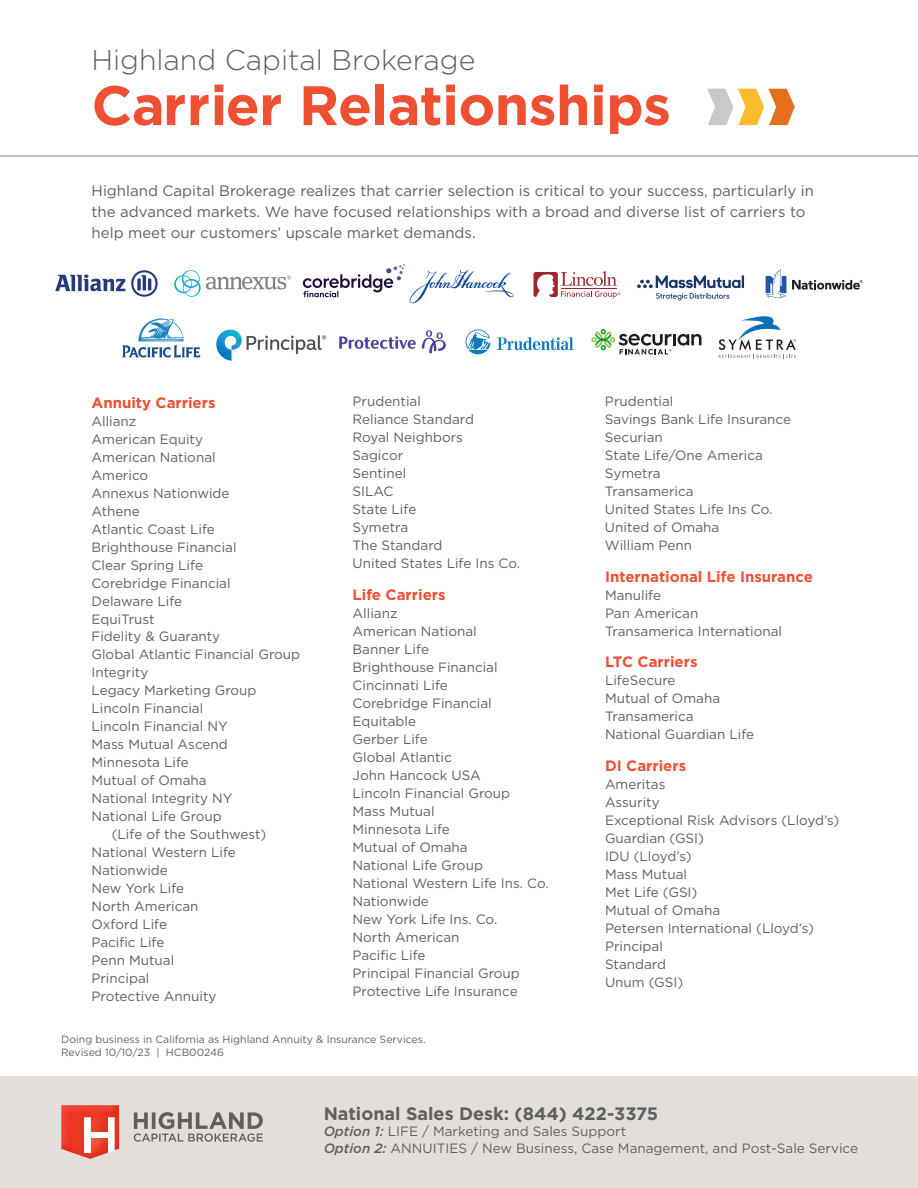
<style>
.page{position:relative;width:918px;height:1188px;background:#fff}
.page>*{position:absolute;margin:0;border:0;box-sizing:border-box;transform-origin:0 0}
.t1{font:700 55.5px "Gotham";letter-spacing:-.01em;color:#ef5032}
.t2{font:300 28.5px "Gotham";color:#5f5f62}
.t3{font:700 18px "Gotham";color:#5f5f62}
.t4{font:15px/21px "Gotham";color:#5f5f62}
.t5{font:700 15px "Gotham";color:#ef5032}
.t6{font:13.5px/18px "Gotham";color:#5f5f62}
.t7{font:10.5px/13.5px "Gotham";color:#5f6062}
.s1{font-weight:500;font-style:italic}
</style>
<div class="page">
<div style="left:0;top:1077px;width:918px;height:111px;background:#e2dfdb"></div>
<svg style="left:707px;top:89px;width:88px;height:36px"></svg>
<hr style="left:0;top:156px;width:918px;height:1px;background:#7e8083">
<svg style="left:637px;top:275px;width:107px;height:26px"></svg>
<svg style="left:122px;top:318px;width:78px;height:40px"></svg>
<svg style="left:422px;top:330px;width:24px;height:23px"></svg>
<svg style="left:339px;top:336px;width:77px;height:13px"></svg>
<svg style="left:719px;top:316px;width:77px;height:43px"></svg>
<div style="left:55px;top:1104px;width:66px;height:59px;background:#231f20;opacity:.09"></div>
<svg style="left:134px;top:1112px;width:129px;height:30px"></svg>
<svg style="left:174px;top:270px;width:117px;height:27px"></svg>
<svg style="left:303px;top:264px;width:211px;height:39px"></svg>
<svg style="left:55px;top:274px;width:70px;height:17px"></svg>
<svg style="left:131px;top:270px;width:27px;height:27px"></svg>
<svg style="left:591px;top:329px;width:111px;height:26px"></svg>
<svg style="left:216px;top:330px;width:110px;height:31px"></svg>
<svg style="left:533px;top:271px;width:87px;height:27px"></svg>
<svg style="left:792px;top:280px;width:71px;height:10px"></svg>
<svg style="left:766px;top:269px;width:20px;height:29px"></svg>
<svg style="left:497px;top:337px;width:77px;height:13px"></svg>
<svg style="left:466px;top:330px;width:24px;height:24px"></svg>
<h2 class="t2" style="left:92px;top:41px;width:385px">Highland Capital Brokerage</h2>
<h1 class="t1" style="left:92px;top:69px;width:581px">Carrier Relationships</h1>
<p class="t4" style="left:92px;top:180px;width:724px">Highland Capital Brokerage realizes that carrier selection is critical to your success, particularly in the advanced markets. We have focused relationships with a broad and diverse list of carriers to help meet our customers’ upscale market demands.</p>
<p class="t5" style="left:92px;top:392px;width:126px">Annuity Carriers</p>
<p class="t6" style="left:92px;top:411px;width:46px">Allianz</p>
<p class="t6" style="left:92px;top:429px;width:113px">American Equity</p>
<p class="t6" style="left:92px;top:447px;width:126px">American National</p>
<p class="t6" style="left:92px;top:465px;width:58px">Americo</p>
<p class="t6" style="left:92px;top:483px;width:140px">Annexus Nationwide</p>
<p class="t6" style="left:92px;top:501px;width:50px">Athene</p>
<p class="t6" style="left:92px;top:519px;width:125px">Atlantic Coast Life</p>
<p class="t6" style="left:92px;top:537px;width:147px">Brighthouse Financial</p>
<p class="t6" style="left:92px;top:555px;width:113px">Clear Spring Life</p>
<p class="t6" style="left:92px;top:573px;width:141px">Corebridge Financial</p>
<p class="t6" style="left:92px;top:591px;width:92px">Delaware Life</p>
<p class="t6" style="left:92px;top:609px;width:65px">EquiTrust</p>
<p class="t6" style="left:92px;top:627px;width:130px">Fidelity &amp; Guaranty</p>
<p class="t6" style="left:92px;top:645px;width:210px">Global Atlantic Financial Group</p>
<p class="t6" style="left:92px;top:663px;width:58px">Integrity</p>
<p class="t6" style="left:92px;top:681px;width:167px">Legacy Marketing Group</p>
<p class="t6" style="left:92px;top:699px;width:113px">Lincoln Financial</p>
<p class="t6" style="left:92px;top:717px;width:138px">Lincoln Financial NY</p>
<p class="t6" style="left:92px;top:735px;width:138px">Mass Mutual Ascend</p>
<p class="t6" style="left:92px;top:753px;width:99px">Minnesota Life</p>
<p class="t6" style="left:92px;top:771px;width:117px">Mutual of Omaha</p>
<p class="t6" style="left:92px;top:789px;width:143px">National Integrity NY</p>
<p class="t6" style="left:92px;top:807px;width:132px">National Life Group</p>
<p class="t6" style="left:112px;top:825px;width:156px">(Life of the Southwest)</p>
<p class="t6" style="left:92px;top:843px;width:146px">National Western Life</p>
<p class="t6" style="left:92px;top:861px;width:78px">Nationwide</p>
<p class="t6" style="left:92px;top:879px;width:94px">New York Life</p>
<p class="t6" style="left:92px;top:897px;width:109px">North American</p>
<p class="t6" style="left:92px;top:915px;width:77px">Oxford Life</p>
<p class="t6" style="left:92px;top:933px;width:74px">Pacific Life</p>
<p class="t6" style="left:92px;top:951px;width:84px">Penn Mutual</p>
<p class="t6" style="left:92px;top:969px;width:59px">Principal</p>
<p class="t6" style="left:92px;top:987px;width:127px">Protective Annuity</p>
<p class="t6" style="left:353px;top:392px;width:169px">Prudential<br>Reliance Standard<br>Royal Neighbors<br>Sagicor<br>Sentinel<br>SILAC<br>State Life<br>Symetra<br>The Standard<br>United States Life Ins Co.</p>
<p class="t5" style="left:353px;top:585px;width:95px">Life Carriers</p>
<p class="t6" style="left:353px;top:604px;width:198px">Allianz<br>American National<br>Banner Life<br>Brighthouse Financial<br>Cincinnati Life<br>Corebridge Financial<br>Equitable<br>Gerber Life<br>Global Atlantic<br>John Hancock USA<br>Lincoln Financial Group<br>Mass Mutual<br>Minnesota Life<br>Mutual of Omaha<br>National Life Group<br>National Western Life Ins. Co.<br>Nationwide<br>New York Life Ins. Co.<br>North American<br>Pacific Life<br>Principal Financial Group<br>Protective Life Insurance</p>
<p class="t7" style="left:61px;top:1032px;width:366px">Doing business in California as Highland Annuity &amp; Insurance Services.<br>Revised 10/10/23 | HCB00246</p>
<p class="t6" style="left:605px;top:392px;width:188px">Prudential<br>Savings Bank Life Insurance<br>Securian<br>State Life/One America<br>Symetra<br>Transamerica<br>United States Life Ins Co.<br>United of Omaha<br>William Penn</p>
<p class="t5" style="left:605px;top:567px;width:209px">International Life Insurance</p>
<p class="t6" style="left:605px;top:586px;width:179px">Manulife<br>Pan American<br>Transamerica International</p>
<p class="t5" style="left:605px;top:652px;width:94px">LTC Carriers</p>
<p class="t6" style="left:605px;top:671px;width:151px">LifeSecure<br>Mutual of Omaha<br>Transamerica<br>National Guardian Life</p>
<p class="t5" style="left:605px;top:756px;width:83px">DI Carriers</p>
<p class="t6" style="left:605px;top:775px;width:236px">Ameritas<br>Assurity<br>Exceptional Risk Advisors (Lloyd’s)<br>Guardian (GSI)<br>IDU (Lloyd’s)<br>Mass Mutual<br>Met Life (GSI)<br>Mutual of Omaha<br>Petersen International (Lloyd’s)<br>Principal<br>Standard<br>Unum (GSI)</p>
<h3 class="t3" style="left:324px;top:1102px;width:336px">National Sales Desk: (844) 422-3375</h3>
<p class="t6" style="left:324px;top:1123px;width:536px;line-height:16.5px"><span class="s1">Option 1:</span> LIFE / Marketing and Sales Support<br><span class="s1">Option 2:</span> ANNUITIES / New Business, Case Management, and Post-Sale Service</p>
</div>
